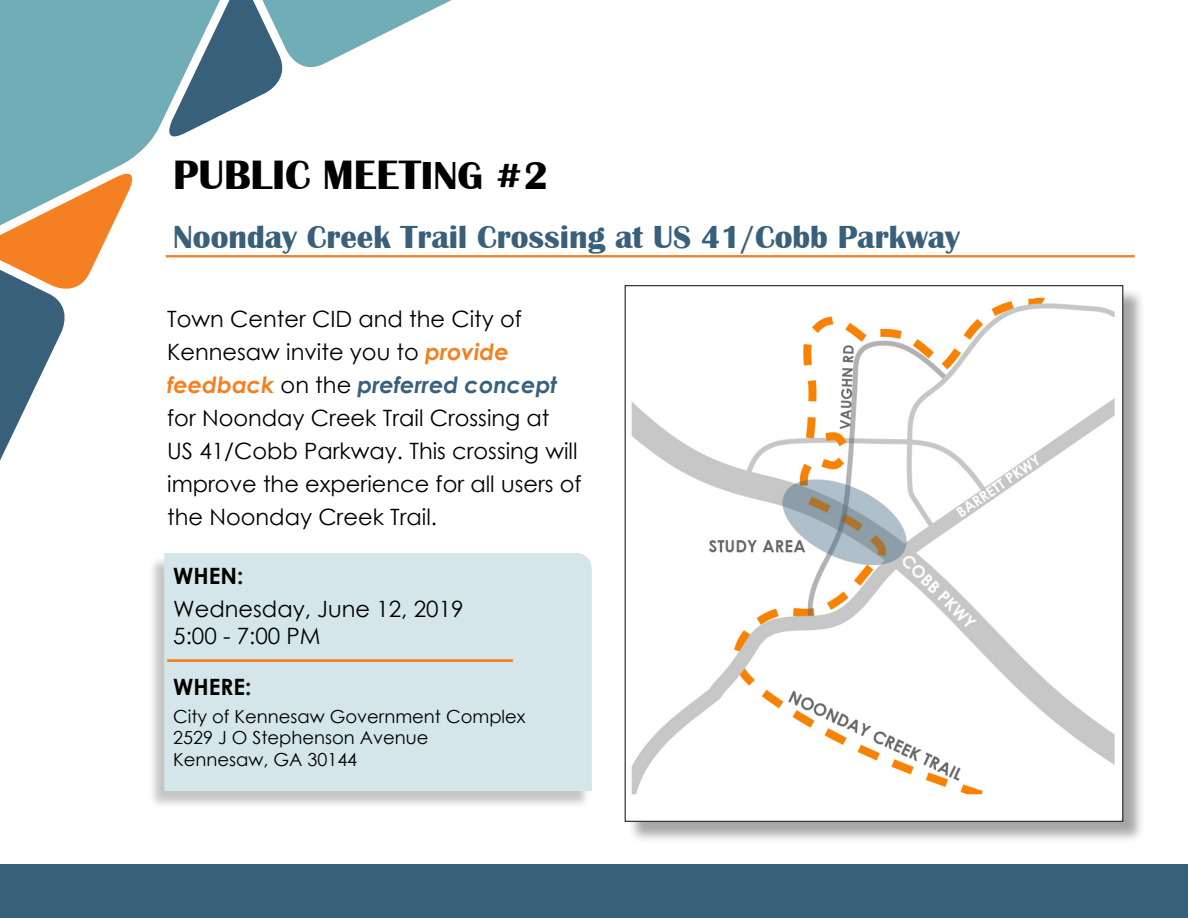
<style>
.page{position:relative;width:1188px;height:918px;background:#fff}
.page>*{position:absolute;margin:0;border:0;box-sizing:border-box;transform-origin:0 0}
.t1{font:700 42.3px "Britannic";color:#000}
.t2{font:700 32.85px "Britannic";color:#39607a}
.t3{font:22.5px/33px "Century Gothic";color:#000}
.t4{font:700 22.5px "Century Gothic";color:#000}
.t5{font:18px/21.6px "Century Gothic";color:#000}
.s1{font-size:40.2px}
.s2{font-weight:700;font-style:italic;color:#f58021}
.s3{font-weight:700;font-style:italic;color:#39607a}
</style>
<div class="page">
<div style="left:0;top:0;width:160px;height:165px;background:#71adb7"></div>
<svg style="left:160px;top:0;width:292px;height:137px"></svg>
<svg style="left:0;top:165px;width:132px;height:296px"></svg>
<div style="left:627px;top:288px;width:518px;height:555px;background:#000;opacity:.35"></div>
<img style="left:627px;top:288px;width:494px;height:532px">
<hr style="left:166px;top:255px;width:969px;height:2px;background:#f58021">
<div style="left:148px;top:555px;width:443px;height:254px;background:#000;opacity:.75"></div>
<div style="left:164px;top:553px;width:428px;height:238px;background:#d4e6e9"></div>
<hr style="left:167px;top:659px;width:346px;height:3px;background:#f58021">
<div style="left:0;top:864px;width:1188px;height:54px;background:#39607a"></div>
<h1 class="t1" style="left:173px;top:152px;width:377px">PUBLIC MEET<span class="s1">ING #2</span></h1>
<h2 class="t2" style="left:173px;top:219px;width:788px">Noonday Creek Trail Crossing at US 41/Cobb Parkway</h2>
<p class="t3" style="left:167px;top:302px;width:416px">Town Center CID and the City of Kennesaw invite you to <span class="s2">provide feedback</span> on the <span class="s3">preferred concept </span>for Noonday Creek Trail Crossing at<br>US 41/Cobb Parkway. This crossing will improve the experience for all users of the Noonday Creek Trail.</p>
<p class="t4" style="left:173px;top:558px;width:72px">WHEN:</p>
<p class="t3" style="left:173px;top:595px;width:292px;line-height:27px">Wednesday, June 12, 2019<br>5:00 - 7:00 PM</p>
<p class="t4" style="left:173px;top:670px;width:80px">WHERE:</p>
<p class="t5" style="left:173px;top:705px;width:354px">City of Kennesaw Government Complex<br>2529 J O Stephenson Avenue<br>Kennesaw, GA 30144</p>
</div>
